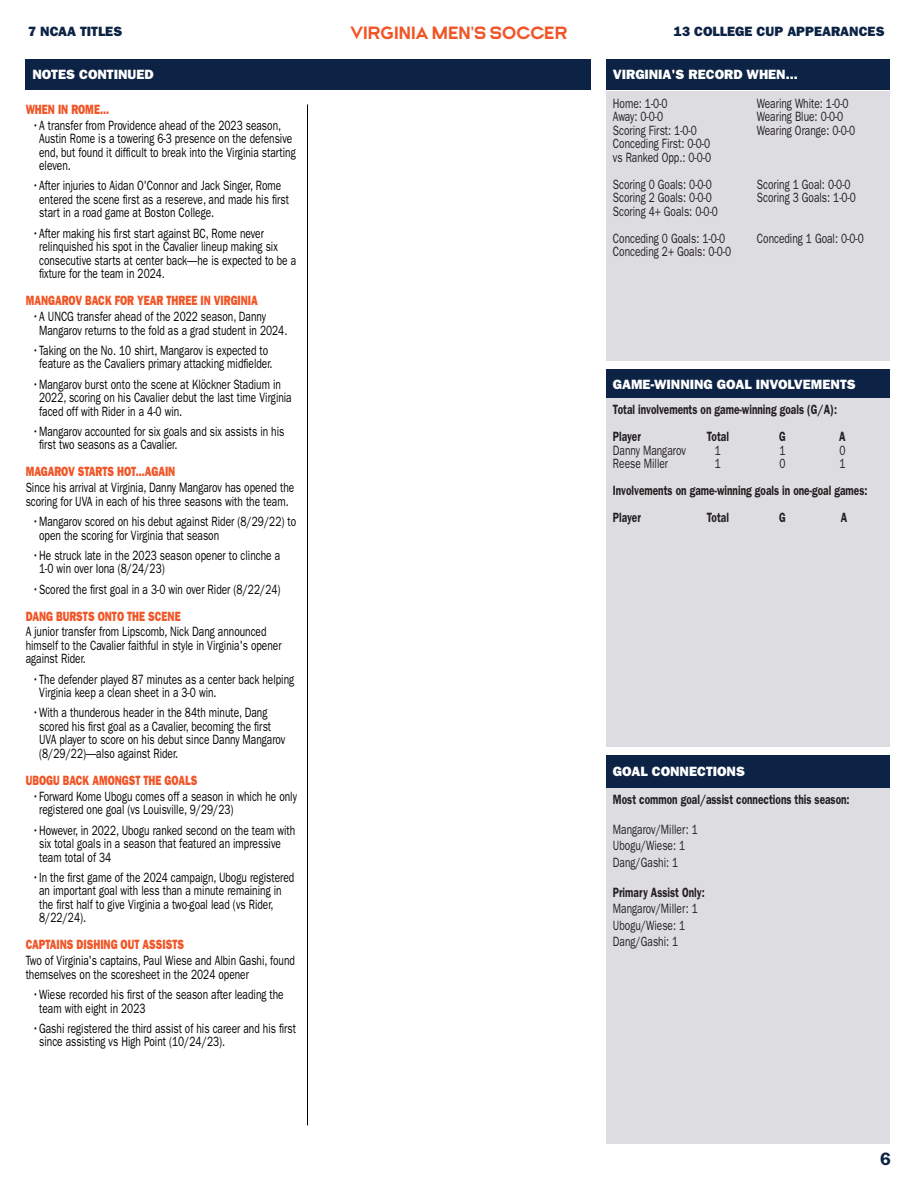
<style>
.page{position:relative;width:918px;height:1188px;background:#fff}
.page>*{position:absolute;margin:0;border:0;box-sizing:border-box;transform-origin:0 0}
.t1{font:700 18px "Cavalier";color:#f05627}
.t2{font:600 18px "ITC Franklin Gothic Std";color:#0c2345}
.GameNotes-Body{font:13.5px/13.5px "ITC Franklin Gothic Std";color:#000;scale:.75 1}
.t3{font:13.5px "ITC Franklin Gothic Std";color:#231f20;scale:.75 1}
.t4{font:600 13.5px "ITC Franklin Gothic Std";color:#231f20;scale:.75 1}
.GameNotes-Heading{font:13.5px "ITC Franklin Gothic Std Hvy";color:#f05627;scale:.75 1}
.t5{font:13.5px "ITC Franklin Gothic Std Hvy";color:#fff}
.t6{font:13.5px "ITC Franklin Gothic Std Hvy";color:#0c2345}
</style>
<div class="page">
<div style="left:26px;top:59px;width:565px;height:31px;background:#0c2345"></div>
<div style="left:606px;top:59px;width:284px;height:31px;background:#0c2345"></div>
<hr style="left:307px;top:104px;width:1px;height:1021px;background:#000">
<div style="left:606px;top:369px;width:284px;height:30px;background:#0c2345"></div>
<div style="left:606px;top:398px;width:284px;height:349px;background:#dddce0"></div>
<div style="left:606px;top:92px;width:284px;height:269px;background:#dddce0"></div>
<div style="left:606px;top:755px;width:284px;height:33px;background:#0c2345"></div>
<div style="left:606px;top:788px;width:284px;height:356px;background:#dddce0"></div>
<p class="t6" style="left:28px;top:23px;width:96px">7 NCAA TITLES</p>
<h1 class="t1" style="left:350px;top:23px;width:219px">VIRGINIA MEN'S SOCCER</h1>
<p class="t6" style="left:674px;top:23px;width:212px">13 COLLEGE CUP APPEARANCES</p>
<p class="t5" style="left:32px;top:66px;width:123px">NOTES CONTINUED</p>
<p class="t5" style="left:613px;top:66px;width:186px">VIRGINIA'S RECORD WHEN...</p>
<p class="GameNotes-Heading" style="left:26px;top:101px;width:113px">WHEN IN ROME...</p>
<p class="GameNotes-Body" style="left:39px;top:118px;width:344px;text-indent:-7px">•A transfer from Providence ahead of the 2023 season, Austin Rome is a towering 6-3 presence on the defensive end, but found it difficult to break into the Virginia starting eleven.</p>
<p class="GameNotes-Body" style="left:39px;top:179px;width:335px;text-indent:-7px">•After injuries to Aidan O'Connor and Jack Singer, Rome entered the scene first as a resereve, and made his first start in a road game at Boston College.</p>
<p class="GameNotes-Body" style="left:39px;top:226px;width:344px;text-indent:-7px">•After making his first start against BC, Rome never relinquished his spot in the Cavalier lineup making six consecutive starts at center back—he is expected to be a fixture for the team in 2024.</p>
<p class="GameNotes-Heading" style="left:26px;top:293px;width:311px">MANGAROV BACK FOR YEAR THREE IN VIRGINIA</p>
<p class="GameNotes-Body" style="left:39px;top:310px;width:333px;text-indent:-7px">•A UNCG transfer ahead of the 2022 season, Danny<br>Mangarov returns to the fold as a grad student in 2024.</p>
<p class="GameNotes-Body" style="left:32px;top:344px;width:322px;text-align:center">•Taking on the No. 10 shirt, Mangarov is expected to feature as the Cavaliers primary attacking midfielder.</p>
<p class="GameNotes-Body" style="left:39px;top:377px;width:338px;text-indent:-7px">•Mangarov burst onto the scene at Klöckner Stadium in<br>2022, scoring on his Cavalier debut the last time Virginia faced off with Rider in a 4-0 win.</p>
<p class="GameNotes-Body" style="left:39px;top:425px;width:329px;text-indent:-7px">•Mangarov accounted for six goals and six assists in his first two seasons as a Cavalier.</p>
<p class="GameNotes-Heading" style="left:26px;top:464px;width:201px">MAGAROV STARTS HOT...AGAIN</p>
<p class="GameNotes-Body" style="left:26px;top:481px;width:360px">Since his arrival at Virginia, Danny Mangarov has opened the scoring for UVA in each of his three seasons with the team.</p>
<p class="GameNotes-Body" style="left:39px;top:515px;width:344px;text-indent:-7px">•Mangarov scored on his debut against Rider (8/29/22) to open the scoring for Virginia that season</p>
<p class="GameNotes-Body" style="left:39px;top:549px;width:323px;text-indent:-7px">•He struck late in the 2023 season opener to clinche a<br>1-0 win over Iona (8/24/23)</p>
<p class="GameNotes-Body" style="left:32px;top:582px;width:332px">•Scored the first goal in a 3-0 win over Rider (8/22/24)</p>
<p class="GameNotes-Heading" style="left:26px;top:608px;width:208px">DANG BURSTS ONTO THE SCENE</p>
<p class="GameNotes-Body" style="left:26px;top:625px;width:343px">A junior transfer from Lipscomb, Nick Dang announced himself to the Cavalier faithful in style in Virginia's opener against Rider.</p>
<p class="GameNotes-Body" style="left:39px;top:672px;width:342px;text-indent:-7px">•The defender played 87 minutes as a center back helping<br>Virginia keep a clean sheet in a 3-0 win.</p>
<p class="GameNotes-Body" style="left:39px;top:706px;width:330px;text-indent:-7px">•With a thunderous header in the 84th minute, Dang scored his first goal as a Cavalier, becoming the first UVA player to score on his debut since Danny Mangarov (8/29/22)—also against Rider.</p>
<p class="GameNotes-Heading" style="left:26px;top:772px;width:231px">UBOGU BACK AMONGST THE GOALS</p>
<p class="GameNotes-Body" style="left:39px;top:790px;width:345px;text-indent:-7px">•Forward Kome Ubogu comes off a season in which he only registered one goal (vs Louisville, 9/29/23)</p>
<p class="GameNotes-Body" style="left:39px;top:823px;width:343px;text-indent:-7px">•However, in 2022, Ubogu ranked second on the team with six total goals in a season that featured an impressive team total of 34</p>
<p class="GameNotes-Body" style="left:39px;top:871px;width:342px;text-indent:-7px">•In the first game of the 2024 campaign, Ubogu registered an important goal with less than a minute remaining in the first half to give Virginia a two-goal lead (vs Rider, 8/22/24).</p>
<p class="GameNotes-Heading" style="left:26px;top:937px;width:213px">CAPTAINS DISHING OUT ASSISTS</p>
<p class="GameNotes-Body" style="left:26px;top:954px;width:361px">Two of Virginia's captains, Paul Wiese and Albin Gashi, found themselves on the scoresheet in the 2024 opener</p>
<p class="GameNotes-Body" style="left:39px;top:988px;width:328px;text-indent:-7px">•Wiese recorded his first of the season after leading the team with eight in 2023</p>
<p class="GameNotes-Body" style="left:39px;top:1022px;width:344px;text-indent:-7px">•Gashi registered the third assist of his career and his first since assisting vs High Point (10/24/23).</p>
<p class="t3" style="left:613px;top:95px;width:74px">Home: 1-0-0</p>
<p class="t3" style="left:757px;top:95px;width:124px">Wearing White: 1-0-0</p>
<p class="t3" style="left:613px;top:109px;width:68px">Away: 0-0-0</p>
<p class="t3" style="left:757px;top:109px;width:117px">Wearing Blue: 0-0-0</p>
<p class="t3" style="left:613px;top:122px;width:114px">Scoring First: 1-0-0</p>
<p class="t3" style="left:757px;top:122px;width:132px">Wearing Orange: 0-0-0</p>
<p class="t3" style="left:613px;top:136px;width:131px">Conceding First: 0-0-0</p>
<p class="t3" style="left:613px;top:149px;width:132px">vs Ranked Opp.: 0-0-0</p>
<p class="t3" style="left:613px;top:176px;width:134px">Scoring 0 Goals: 0-0-0</p>
<p class="t3" style="left:757px;top:176px;width:127px">Scoring 1 Goal: 0-0-0</p>
<p class="t3" style="left:613px;top:190px;width:134px">Scoring 2 Goals: 0-0-0</p>
<p class="t3" style="left:757px;top:190px;width:134px">Scoring 3 Goals: 1-0-0</p>
<p class="t3" style="left:613px;top:203px;width:142px">Scoring 4+ Goals: 0-0-0</p>
<p class="t3" style="left:613px;top:230px;width:151px">Conceding 0 Goals: 1-0-0</p>
<p class="t3" style="left:757px;top:230px;width:144px">Conceding 1 Goal: 0-0-0</p>
<p class="t3" style="left:613px;top:244px;width:159px">Conceding 2+ Goals: 0-0-0</p>
<p class="t5" style="left:613px;top:376px;width:244px">GAME-WINNING GOAL INVOLVEMENTS</p>
<p class="t4" style="left:613px;top:402px;width:300px">Total involvements on game-winning goals (G/A):</p>
<p class="t4" style="left:613px;top:429px;width:39px">Player</p>
<p class="t4" style="left:707px;top:429px;width:31px">Total</p>
<p class="t4" style="left:779px;top:429px;width:10px">G</p>
<p class="t4" style="left:839px;top:429px;width:10px">A</p>
<p class="t3" style="left:613px;top:443px;width:99px">Danny Mangarov</p>
<p class="t3" style="left:715px;top:443px;width:10px">1</p>
<p class="t3" style="left:779px;top:443px;width:10px">1</p>
<p class="t3" style="left:839px;top:443px;width:10px">0</p>
<p class="t3" style="left:613px;top:456px;width:75px">Reese Miller</p>
<p class="t3" style="left:715px;top:456px;width:10px">1</p>
<p class="t3" style="left:779px;top:456px;width:10px">0</p>
<p class="t3" style="left:839px;top:456px;width:10px">1</p>
<p class="t4" style="left:613px;top:483px;width:341px">Involvements on game-winning goals in one-goal games:</p>
<p class="t4" style="left:613px;top:510px;width:39px">Player</p>
<p class="t4" style="left:707px;top:510px;width:31px">Total</p>
<p class="t4" style="left:779px;top:510px;width:10px">G</p>
<p class="t4" style="left:841px;top:510px;width:10px">A</p>
<p class="t5" style="left:613px;top:764px;width:134px">GOAL CONNECTIONS</p>
<p class="t4" style="left:613px;top:791px;width:317px">Most common goal/assist connections this season:</p>
<p class="t3" style="left:613px;top:822px;width:115px">Mangarov/Miller: 1</p>
<p class="t3" style="left:613px;top:838px;width:98px">Ubogu/Wiese: 1</p>
<p class="t3" style="left:613px;top:855px;width:89px">Dang/Gashi: 1</p>
<p class="t4" style="left:613px;top:884px;width:124px">Primary Assist Only:</p>
<p class="t3" style="left:613px;top:901px;width:115px">Mangarov/Miller: 1</p>
<p class="t3" style="left:613px;top:918px;width:98px">Ubogu/Wiese: 1</p>
<p class="t3" style="left:613px;top:934px;width:89px">Dang/Gashi: 1</p>
<h1 class="t2" style="left:880px;top:1148px;width:12px">6</h1>
</div>
